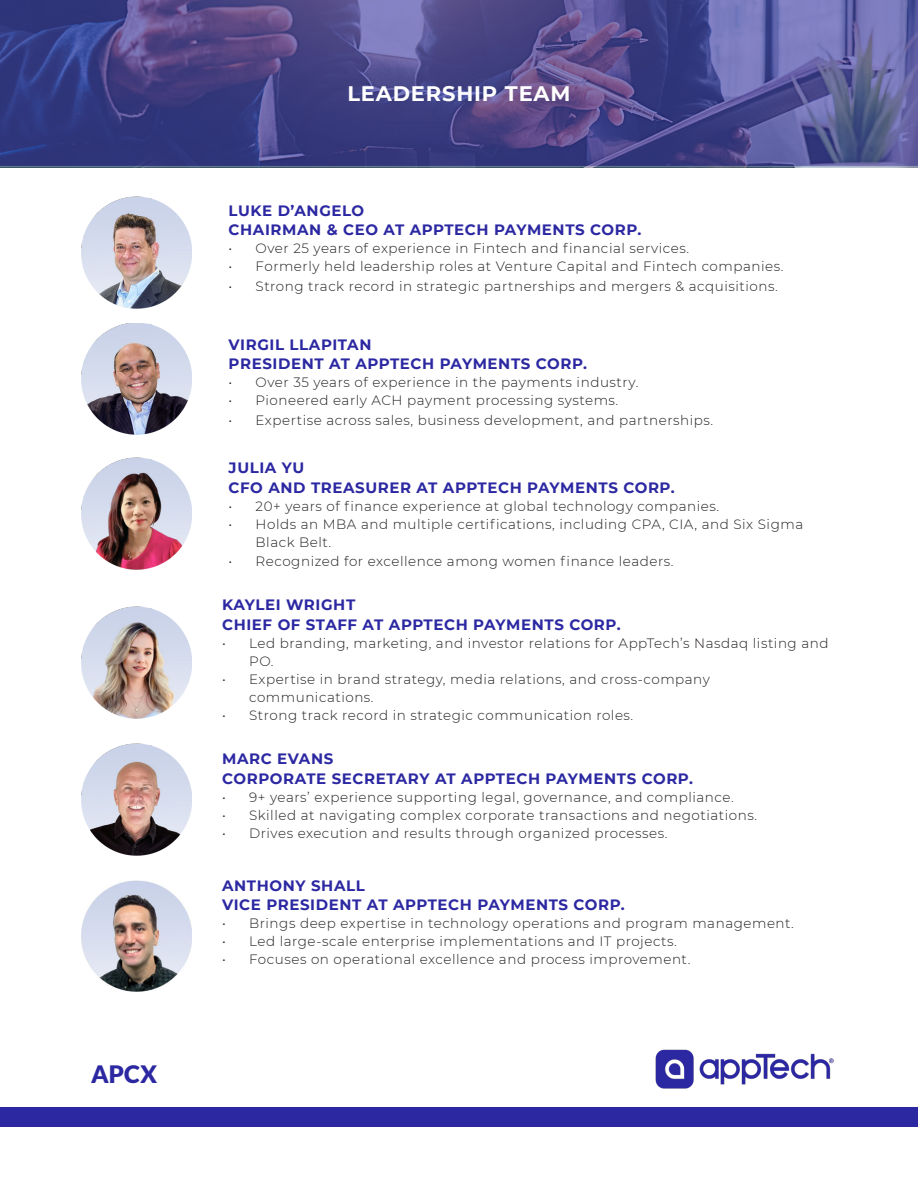
<style>
.page{position:relative;width:918px;height:1188px;background:#fff}
.page>*{position:absolute;margin:0;border:0;box-sizing:border-box;transform-origin:0 0}
.t1{font:900 24px "Lato";color:#2c28a2}
.t2{font:700 21px "Montserrat";letter-spacing:.04em;color:#fff}
.t3{font:700 15px "Montserrat";letter-spacing:.04em;color:#2c28a2}
.t4{font:300 13.5px/18px "Montserrat";letter-spacing:.04em;color:#231f20}
</style>
<div class="page">
<img style="left:82px;top:197px;width:110px;height:111px">
<img style="left:82px;top:323px;width:110px;height:111px">
<img style="left:82px;top:458px;width:110px;height:111px">
<img style="left:82px;top:607px;width:110px;height:111px">
<img style="left:82px;top:744px;width:110px;height:111px">
<img style="left:82px;top:881px;width:110px;height:111px">
<svg style="left:0;top:0;width:918px;height:167px;background:#4d4b8c"></svg>
<div style="left:0;top:1107px;width:918px;height:19px;background:#2c28a2"></div>
<img style="left:655px;top:1049px;width:179px;height:40px">
<p class="t1" style="left:91px;top:1060px;width:67px">APCX</p>
<p class="t2" style="left:347px;top:79px;width:225px">LEADERSHIP TEAM</p>
<p class="t3" style="left:229px;top:200px;width:137px">LUKE D’ANGELO</p>
<p class="t3" style="left:229px;top:219px;width:414px">CHAIRMAN &amp; CEO AT APPTECH PAYMENTS CORP.</p>
<p class="t4" style="left:229px;top:239px;width:462px">• Over 25 years of experience in Fintech and financial services.</p>
<p class="t4" style="left:229px;top:257px;width:556px">• Formerly held leadership roles at Venture Capital and Fintech companies.</p>
<p class="t4" style="left:229px;top:277px;width:551px">• Strong track record in strategic partnerships and mergers &amp; acquisitions.</p>
<p class="t3" style="left:229px;top:333px;width:144px">VIRGIL LLAPITAN</p>
<p class="t3" style="left:229px;top:353px;width:360px">PRESIDENT AT APPTECH PAYMENTS CORP.</p>
<p class="t4" style="left:229px;top:373px;width:411px">• Over 35 years of experience in the payments industry.</p>
<p class="t4" style="left:229px;top:391px;width:391px">• Pioneered early ACH payment processing systems.</p>
<p class="t4" style="left:229px;top:410px;width:486px">• Expertise across sales, business development, and partnerships.</p>
<p class="t3" style="left:229px;top:457px;width:77px">JULIA YU</p>
<p class="t3" style="left:229px;top:476px;width:448px">CFO AND TREASURER AT APPTECH PAYMENTS CORP.</p>
<p class="t4" style="left:229px;top:496px;width:492px">• 20+ years of finance experience at global technology companies.</p>
<p class="t4" style="left:256px;top:514px;width:549px;text-indent:-27px">• Holds an MBA and multiple certifications, including CPA, CIA, and Six Sigma<br>Black Belt.</p>
<p class="t4" style="left:229px;top:552px;width:446px">• Recognized for excellence among women finance leaders.</p>
<p class="t3" style="left:222px;top:594px;width:135px">KAYLEI WRIGHT</p>
<p class="t3" style="left:222px;top:614px;width:400px">CHIEF OF STAFF AT APPTECH PAYMENTS CORP.</p>
<p class="t4" style="left:249px;top:633px;width:581px;text-indent:-27px">• Led branding, marketing, and investor relations for AppTech’s Nasdaq listing and<br>PO.</p>
<p class="t4" style="left:249px;top:669px;width:462px;text-indent:-27px">• Expertise in brand strategy, media relations, and cross-company communications.</p>
<p class="t4" style="left:222px;top:705px;width:413px">• Strong track record in strategic communication roles.</p>
<p class="t3" style="left:222px;top:748px;width:113px">MARC EVANS</p>
<p class="t3" style="left:222px;top:768px;width:472px">CORPORATE SECRETARY AT APPTECH PAYMENTS CORP.</p>
<p class="t4" style="left:222px;top:788px;width:513px">• 9+ years’ experience supporting legal, governance, and compliance.</p>
<p class="t4" style="left:222px;top:806px;width:536px">• Skilled at navigating complex corporate transactions and negotiations.</p>
<p class="t4" style="left:222px;top:824px;width:447px">• Drives execution and results through organized processes.</p>
<p class="t3" style="left:222px;top:875px;width:144px">ANTHONY SHALL</p>
<p class="t3" style="left:222px;top:894px;width:404px">VICE PRESIDENT AT APPTECH PAYMENTS CORP.</p>
<p class="t4" style="left:222px;top:914px;width:573px">• Brings deep expertise in technology operations and program management.</p>
<p class="t4" style="left:222px;top:932px;width:456px">• Led large-scale enterprise implementations and IT projects.</p>
<p class="t4" style="left:222px;top:950px;width:470px">• Focuses on operational excellence and process improvement.</p>
</div>
